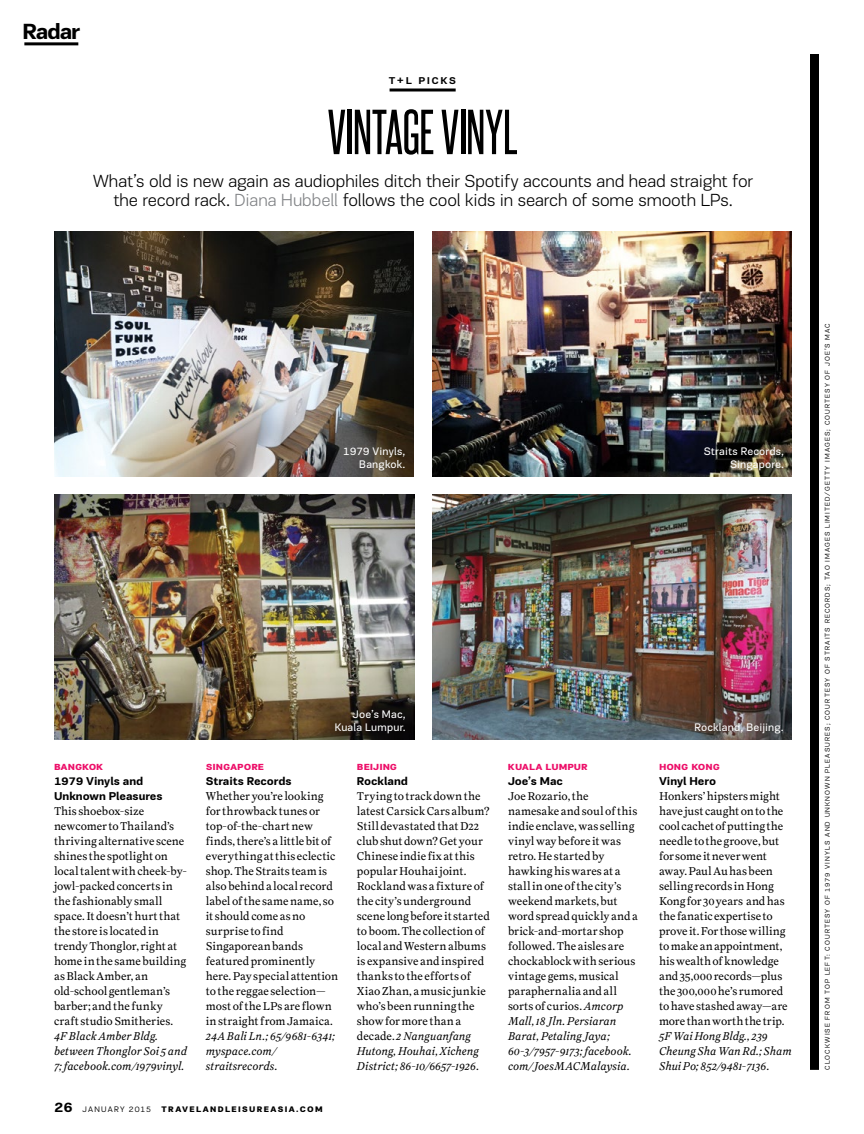
<style>
.page{position:relative;width:864px;height:1134px;background:#fff}
.page>*{position:absolute;margin:0;border:0;box-sizing:border-box;transform-origin:0 0}
.t1{font:54px "Steelfish Rg";letter-spacing:-.005em;color:#000}
.t2{font:700 22.5px "PF Encore Sans Pro";color:#000}
.t3{font:300 18px/19.5px "PF Encore Sans Pro";letter-spacing:-.005em;color:#000;text-align:center}
.t4{font:500 13.5px "PF Encore Sans Pro";letter-spacing:.11em;color:#000}
.t5{font:12px/15px "Superior Text";letter-spacing:-.005em;color:#000}
.t6{font:italic 12px/15px "Superior Text";letter-spacing:-.005em;color:#000}
.t7{font:700 12px "PF Encore Sans Pro";letter-spacing:-.005em;color:#ed0f69}
.t8{font:700 11.7px/15px "PF Encore Sans Pro";letter-spacing:-.005em;color:#000}
.t9{font:11.25px/13.2px "PF Encore Sans Pro";letter-spacing:.015em;color:#fff;text-align:right}
.t10{font:900 8.25px "PF Encore Sans Pro";letter-spacing:.16em;color:#000}
.t11{font:8.25px "PF Encore Sans Pro";letter-spacing:.135em;color:#000}
.t12{font:7.2px "PF Encore Sans Pro";letter-spacing:.155em;color:#000}
.s1{color:#808285}
.s2{font-style:italic}
.s3{font-weight:700;font-size:14.25px}
</style>
<div class="page">
<img style="left:54px;top:231px;width:360px;height:245px">
<img style="left:432px;top:494px;width:360px;height:245px">
<hr style="left:24px;top:42px;width:54px;height:3px;background:#000">
<div style="left:810px;top:54px;width:9px;height:1016px;background:#000"></div>
<img style="left:432px;top:231px;width:360px;height:245px">
<img style="left:54px;top:494px;width:360px;height:245px">
<svg style="left:390px;top:88px;width:66px;height:4px"></svg>
<h2 class="t2" style="left:22px;top:18px;width:59px">Radar</h2>
<p class="t4" style="left:389px;top:71px;width:69px">t+l picks</p>
<h1 class="t1" style="left:328px;top:99px;width:191px">VINTAGE VINYL</h1>
<h3 class="t3" style="left:93px;top:171px;width:662px">What’s old is new again as audiophiles ditch their Spotify accounts and head straight for the record rack. <span class="s1">Diana Hubbell</span> follows the cool kids in search of some smooth LPs.</h3>
<p class="t9" style="left:343px;top:444px;width:64px">1979 Vinyls,<br>Bangkok.</p>
<p class="t9" style="left:704px;top:444px;width:82px">Straits Records,<br>Singapore.</p>
<p class="t7" style="left:54px;top:759px;width:51px">bangkok</p>
<p class="t8" style="left:54px;top:774px;width:110px">1979 Vinyls and<br>Unknown Pleasures</p>
<p class="t5" style="left:54px;top:804px;width:135px">This shoebox-size newcomer to Thailand’s thriving alternative scene shines the spotlight on local talent with cheek-by&shy;jowl-packed concerts in the fashionably small space. It doesn’t hurt that the store is located in trendy Thonglor, right at home in the same building as Black Amber, an old-school gentleman’s barber; and the funky craft studio Smitheries.</p>
<p class="t6" style="left:54px;top:1029px;width:135px">4F Black Amber Bldg. between Thonglor Soi 5 and<br>7; facebook.com/1979vinyl.</p>
<p class="t9" style="left:335px;top:707px;width:72px">Joe’s Mac,<br>Kuala Lumpur.</p>
<p class="t7" style="left:206px;top:759px;width:60px">singapore</p>
<p class="t8" style="left:206px;top:774px;width:87px">Straits Records</p>
<p class="t5" style="left:206px;top:789px;width:134px">Whether you’re looking for throwback tunes or top-of-the-chart new finds, there’s a little bit of everything at this eclectic shop. The Straits team is also behind a local record label of the same name, so it should come as no surprise to find<br>Singaporean bands featured prominently here. Pay special attention to the reggae selection— most of the LPs are flown in straight from Jamaica.</p>
<p class="t6" style="left:206px;top:1029px;width:131px">24A Bali Ln.; 65/9681-6341; myspace.com/ straitsrecords.</p>
<p class="t7" style="left:357px;top:759px;width:42px">beijing</p>
<p class="t8" style="left:357px;top:774px;width:53px">Rockland</p>
<p class="t5" style="left:357px;top:789px;width:135px">Trying to track down the latest Carsick Cars album?<br>Still devastated that D22 club shut down? Get your<br>Chinese indie fix at this popular Houhai joint.<br>Rockland was a fixture of the city’s underground scene long before it started to boom. The collection of local and Western albums is expansive and inspired thanks to the efforts of<br>Xiao Zhan, a music junkie who’s been running the show for more than a decade. <span class="s2">2 Nanguanfang<br>Hutong, Houhai, Xicheng<br>District; 86-10/6657-1926.</span></p>
<p class="t11" style="left:54px;top:1104px;width:99px"><span class="s3">26</span> JANUARY 2015</p>
<p class="t10" style="left:162px;top:1103px;width:163px">TRAVELANDLEISUREASIA.COM</p>
<p class="t7" style="left:508px;top:759px;width:81px">kuala lumpur</p>
<p class="t8" style="left:508px;top:774px;width:56px">Joe’s Mac</p>
<p class="t5" style="left:508px;top:789px;width:131px">Joe Rozario, the namesake and soul of this indie enclave, was selling vinyl way before it was retro. He started by hawking his wares at a stall in one of the city’s weekend markets, but word spread quickly and a brick-and-mortar shop followed. The aisles are chockablock with serious vintage gems, musical paraphernalia and all sorts of curios. <span class="s2">Amcorp<br>Mall, 18 Jln. Persiaran<br>Barat, Petaling Jaya;<br>60-3/7957-9173; facebook. com/JoesMACMalaysia.</span></p>
<p class="t9" style="left:695px;top:720px;width:91px">Rockland, Beijing.</p>
<p class="t7" style="left:659px;top:759px;width:62px">hong kong</p>
<p class="t8" style="left:659px;top:774px;width:59px">Vinyl Hero</p>
<p class="t5" style="left:659px;top:789px;width:130px">Honkers’ hipsters might have just caught on to the cool cachet of putting the needle to the groove, but for some it never went away. Paul Au has been selling records in Hong<br>Kong for 30 years and has the fanatic expertise to prove it. For those willing to make an appointment, his wealth of knowledge and 35,000 records—plus the 300,000 he’s rumored to have stashed away—are more than worth the trip.</p>
<p class="t6" style="left:659px;top:1029px;width:134px">5F Wai Hong Bldg., 239<br>Cheung Sha Wan Rd.; Sham<br>Shui Po; 852/9481-7136.</p>
<p class="t12" style="left:823px;top:1070px;width:748px;rotate:-90deg">CLOCKWISE FROM TOP LEFT: COURTESY OF 1979 VINYLS AND UNKNOWN PLEASURES; COURTESY OF STRAITS RECORDS; TAO IMAGES LIMITED/GETTY IMAGES; COURTESY OF JOE’S MAC</p>
</div>
